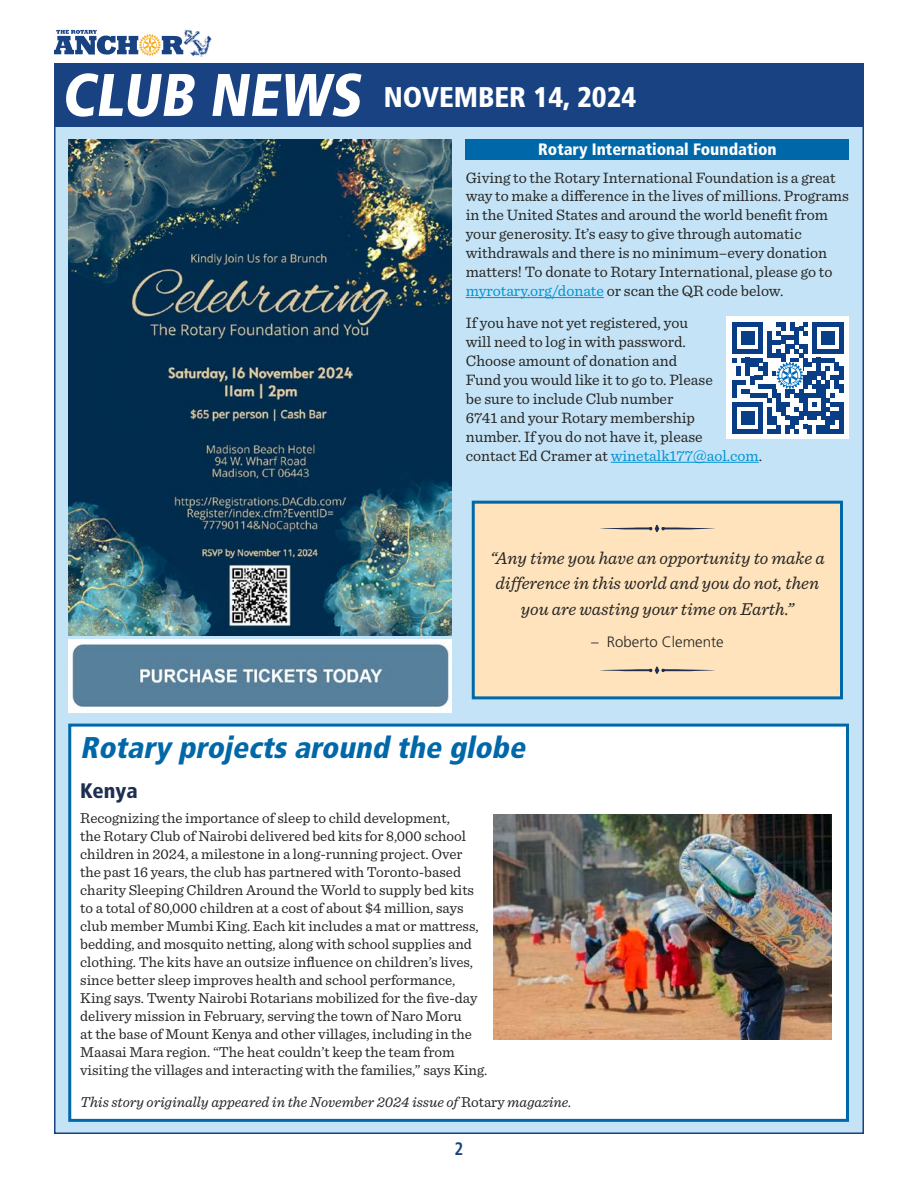
<style>
.page{position:relative;width:918px;height:1188px;background:#fff}
.page>*{position:absolute;margin:0;border:0;box-sizing:border-box;transform-origin:0 0}
.t1{font:italic 900 condensed 30px "Frutiger LT Std";color:#0068a9}
.t2{font:900 condensed 28.5px "Frutiger LT Std";color:#fff}
.t3{font:900 condensed 21px "Frutiger LT Std";color:#1f2d51}
.t4{font:italic 18px/25.5px "Sentinel";color:#262523;text-align:center}
.t5{font:700 condensed 18px "Frutiger LT Std";color:#194282;scale:.95 1}
.t6{font:900 condensed 16.5px "Frutiger LT Std";color:#fff}
.t7{font:15.75px/18.9px "Sentinel";color:#262523}
.t8{font:15px/18px "Sentinel";color:#262523}
.t9{font:italic 15px "Sentinel";color:#262523}
.t10{font:300 15px "Frutiger LT Std";color:#262523}
.s1{font-size:60px}
.s2{color:#0093d3}
.s3{font-style:normal}
</style>
<div class="page">
<svg style="left:54px;top:30px;width:123px;height:26px"></svg>
<img style="left:177px;top:29px;width:35px;height:28px">
<div style="left:55px;top:64px;width:808px;height:1069px;background:#c4e3f6"></div>
<div style="left:54px;top:63px;width:810px;height:64px;background:#194282"></div>
<div style="left:466px;top:139px;width:383px;height:21px;background:#0068a9"></div>
<hr style="left:466px;top:297px;width:138px;height:1px;background:#0093d3">
<hr style="left:611px;top:462px;width:148px;height:1px;background:#0093d3">
<div style="left:726px;top:316px;width:123px;height:123px;background:#fff"></div>
<svg style="left:732px;top:322px;width:111px;height:112px"></svg>
<div style="left:473px;top:502px;width:369px;height:196px;background:#ffe3bc"></div>
<svg style="left:599px;top:525px;width:116px;height:7px"></svg>
<svg style="left:599px;top:667px;width:116px;height:7px"></svg>
<div style="left:472px;top:501px;width:371px;height:198px;border:3px solid #0068a9"></div>
<img style="left:68px;top:139px;width:383px;height:497px">
<img style="left:68px;top:640px;width:383px;height:72px">
<div style="left:70px;top:725px;width:778px;height:395px;background:#fff"></div>
<div style="left:68px;top:724px;width:781px;height:398px;border:3px solid #0068a9"></div>
<img style="left:494px;top:814px;width:337px;height:226px">
<h2 class="t2" style="left:61px;top:80px;width:577px"><span class="s1">CLUB NEWS</span> NOVEMBER 14, 2024</h2>
<p class="t6" style="left:538px;top:139px;width:240px">Rotary International Foundation</p>
<p class="t7" style="left:466px;top:167px;width:385px">Giving to the Rotary International Foundation is a great way to make a difference in the lives of millions. Programs in the United States and around the world benefit from your generosity. It’s easy to give through automatic withdrawals and there is no minimum–every donation matters! To donate to Rotary International, please go to <span class="s2">myrotary.org/donate</span> or scan the QR code below.</p>
<p class="t7" style="left:466px;top:313px;width:298px">If you have not yet registered, you<br>will need to log in with password.<br>Choose amount of donation and<br>Fund you would like it to go to. Please<br>be sure to include Club number<br>6741 and your Rotary membership<br>number. If you do not have it, please<br>contact Ed Cramer at <span class="s2">winetalk177@aol.com</span>.</p>
<p class="t4" style="left:490px;top:544px;width:336px">“Any time you have an opportunity to make a difference in this world and you do not, then you are wasting your time on Earth.”</p>
<p class="t10" style="left:591px;top:633px;width:134px">– Roberto Clemente</p>
<h1 class="t1" style="left:80px;top:730px;width:453px">Rotary projectsaround the globe</h1>
<h3 class="t3" style="left:80px;top:778px;width:59px">Kenya</h3>
<p class="t8" style="left:80px;top:808px;width:409px">Recognizing the importance of sleep to child development,<br>the Rotary Club of Nairobi delivered bed kits for 8,000 school children in 2024, a milestone in a long-running project. Over<br>the past 16 years, the club has partnered with Toronto-based charity Sleeping Children Around the World to supply bed kits to a total of 80,000 children at a cost of about $4 million, says club member Mumbi King. Each kit includes a mat or mattress, bedding, and mosquito netting, along with school supplies and clothing. The kits have an outsize influence on children’s lives, since better sleep improves health and school performance, King says. Twenty Nairobi Rotarians mobilized for the five-day delivery mission in February, serving the town of Naro Moru<br>at the base of Mount Kenya and other villages, including in the Maasai Mara region. “The heat couldn’t keep the team from visiting the villages and interacting with the families,” says King.</p>
<p class="t9" style="left:80px;top:1090px;width:493px">This story originally appeared in the November 2024 issue of <span class="s3">Rotary</span> magazine.</p>
<p class="t5" style="left:455px;top:1138px;width:11px">2</p>
</div>
